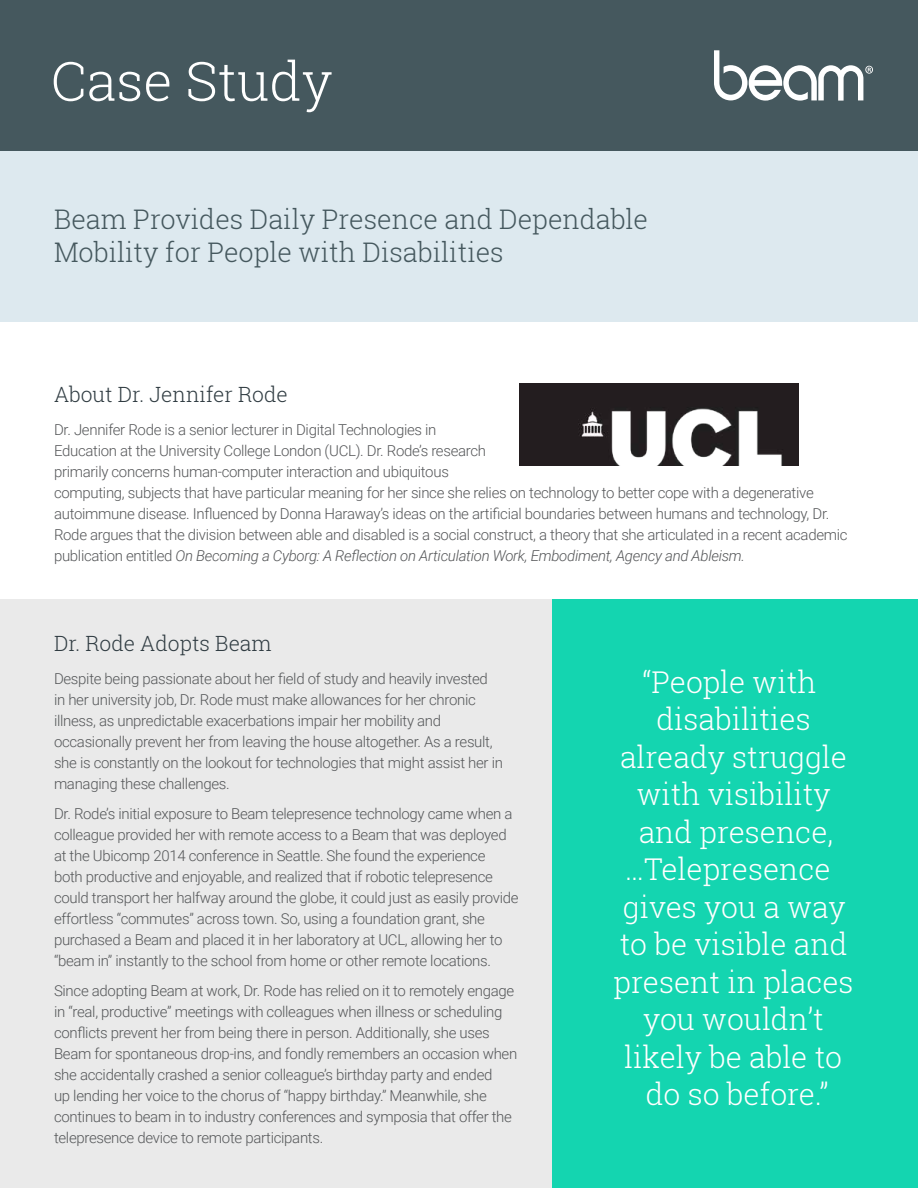
<style>
.page{position:relative;width:918px;height:1188px;background:#fff}
.page>*{position:absolute;margin:0;border:0;box-sizing:border-box;transform-origin:0 0}
.t1{font:300 54px "Roboto Slab";color:#fff}
.t2{font:300 30px/37.5px "Roboto Slab";color:#fff;text-align:center}
.t3{font:300 27px/33px "Roboto Slab";color:#45585e}
.t4{font:300 21px "Roboto Slab";color:#303c42}
.t5{font:300 15px/21px "Roboto";letter-spacing:-.02em;color:#555759}
.s1{font-style:italic}
</style>
<div class="page">
<div style="left:0;top:0;width:918px;height:151px;background:#45585e"></div>
<div style="left:552px;top:599px;width:366px;height:589px;background:#14d5b0"></div>
<div style="left:0;top:151px;width:918px;height:171px;background:#dde9ef"></div>
<div style="left:0;top:599px;width:552px;height:589px;background:#eaeaea"></div>
<img style="left:519px;top:383px;width:279px;height:82px">
<svg style="left:714px;top:50px;width:159px;height:51px"></svg>
<h1 class="t1" style="left:51px;top:44px;width:283px">Case Study</h1>
<h3 class="t3" style="left:54px;top:202px;width:596px">Beam Provides Daily Presence and Dependable<br>Mobility for People with Disabilities</h3>
<h3 class="t4" style="left:54px;top:380px;width:235px">About Dr. Jennifer Rode</h3>
<p class="t5" style="left:54px;top:418px;width:795px">Dr. Jennifer Rode is a senior lecturer in Digital Technologies in<br>Education at the University College London (UCL). Dr. Rode’s research<br>primarily concerns human-computer interaction and ubiquitous<br>computing, subjects that have particular meaning for her since she relies on technology to better cope with a degenerative autoimmune disease. Influenced by Donna Haraway’s ideas on the artificial boundaries between humans and technology, Dr.<br>Rode argues that the division between able and disabled is a social construct, a theory that she articulated in a recent academic publication entitled <span class="s1">On Becoming a Cyborg: A Reflection on Articulation Work, Embodiment, Agency and Ableism.</span></p>
<h3 class="t4" style="left:54px;top:628px;width:219px">Dr. Rode Adopts Beam</h3>
<p class="t5" style="left:54px;top:667px;width:451px">Despite being passionate about her field of study and heavily invested<br>in her university job, Dr. Rode must make allowances for her chronic illness, as unpredictable exacerbations impair her mobility and occasionally prevent her from leaving the house altogether. As a result, she is constantly on the lookout for technologies that might assist her in managing these challenges.</p>
<p class="t5" style="left:54px;top:802px;width:466px">Dr. Rode’s initial exposure to Beam telepresence technology came when a colleague provided her with remote access to a Beam that was deployed at the Ubicomp 2014 conference in Seattle. She found the experience<br>both productive and enjoyable, and realized that if robotic telepresence could transport her halfway around the globe, it could just as easily provide effortless “commutes” across town. So, using a foundation grant, she purchased a Beam and placed it in her laboratory at UCL, allowing her to “beam in” instantly to the school from home or other remote locations.</p>
<p class="t5" style="left:54px;top:979px;width:465px">Since adopting Beam at work, Dr. Rode has relied on it to remotely engage in “real, productive” meetings with colleagues when illness or scheduling conflicts prevent her from being there in person. Additionally, she uses Beam for spontaneous drop-ins, and fondly remembers an occasion when she accidentally crashed a senior colleague’s birthday party and ended<br>up lending her voice to the chorus of “happy birthday.” Meanwhile, she continues to beam in to industry conferences and symposia that offer the telepresence device to remote participants.</p>
<h2 class="t2" style="left:614px;top:662px;width:241px">“People with disabilities already struggle with visibility and presence, …Telepresence gives you a way to be visible and present in places you wouldn’t likely be able to do so before.”</h2>
</div>
